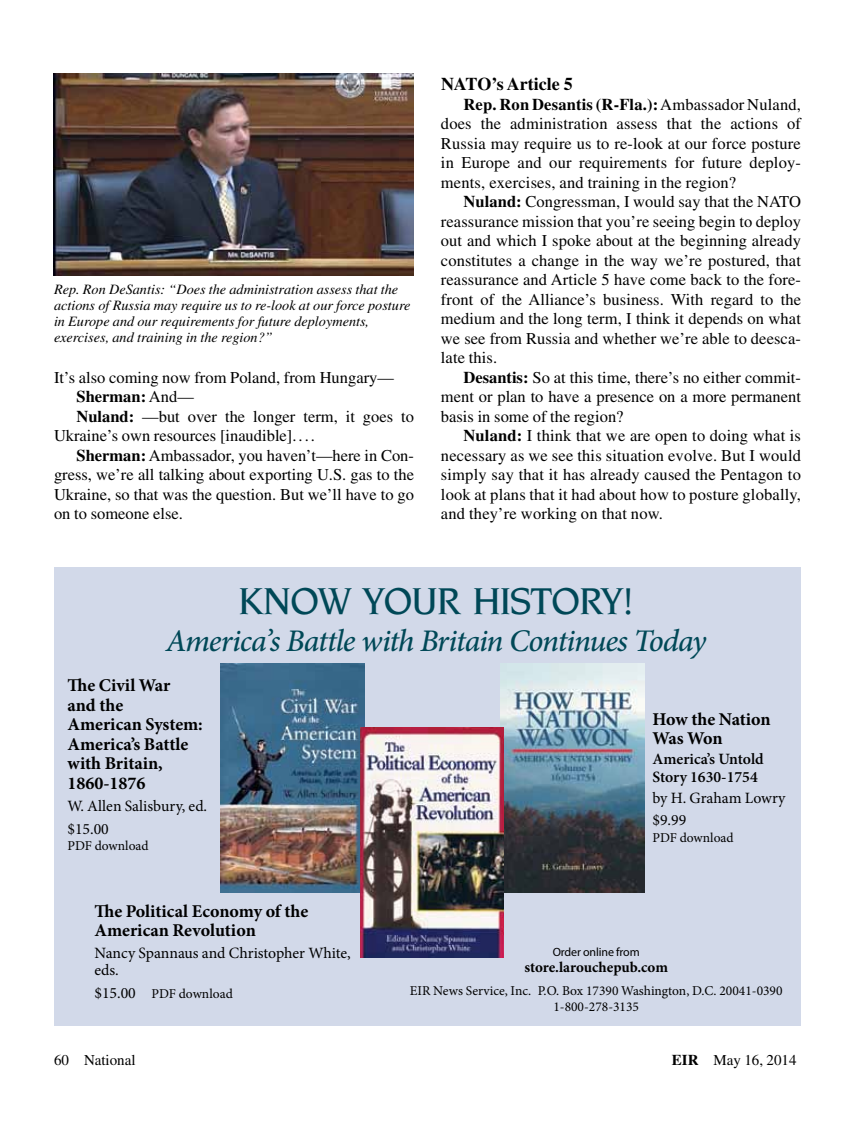
<style>
.page{position:relative;width:864px;height:1134px;background:#fff}
.page>*{position:absolute;margin:0;border:0;box-sizing:border-box;transform-origin:0 0}
.t1{font:500 40.5px "Novarese";letter-spacing:-.04em;color:#004857}
.t2{font:italic 500 31.5px "Minion Pro";letter-spacing:-.03em;color:#004857}
.t3{font:700 18px/19.5px "Minion Pro";color:#000}
.t4{font:700 18px "Times";color:#000}
.t5{font:16.5px/19.5px "Times";color:#000;text-align:justify}
.t6{font:700 16.5px "Times";color:#000}
.t7{font:15.75px/22.5px "Minion Pro";color:#000}
.t8{font:600 15.75px/18px "Minion Pro";color:#000}
.t9{font:15px "Times";color:#000}
.t10{font:700 15px "Minion Pro";letter-spacing:-.005em;color:#000}
.t11{font:italic 14.25px/15.8px "Times";color:#000}
.t12{font:13.5px/16.5px "Minion Pro";color:#000;text-align:center}
.t13{font:12px "Myriad Pro";letter-spacing:-.01em;color:#000}
.s1{font-weight:400}
.s2{font-weight:700}
.s3{font-size:15.75px}
</style>
<div class="page">
<img style="left:54px;top:74px;width:360px;height:202px">
<div style="left:54px;top:567px;width:747px;height:459px;background:#d2d9e9"></div>
<img style="left:221px;top:663px;width:144px;height:230px">
<img style="left:500px;top:663px;width:144px;height:230px">
<img style="left:360px;top:728px;width:144px;height:229px">
<p class="t11" style="left:54px;top:282px;width:358px">Rep. Ron DeSantis: “Does the administration assess that the actions of Russia may require us to re-look at our force posture in Europe and our requirements for future deployments, exercises, and training in the region?”</p>
<p class="t5" style="left:54px;top:367px;width:341px">It’s also coming now from Poland, from Hungary—</p>
<p class="t6" style="left:77px;top:387px;width:119px">Sherman: <span class="s1">And—</span></p>
<p class="t5" style="left:77px;top:406px;width:339px"><span class="s2">Nuland:</span> —but over the longer term, it goes to</p>
<p class="t5" style="left:54px;top:426px;width:263px">Ukraine’s own resources [inaudible]. . . .</p>
<p class="t5" style="left:77px;top:445px;width:339px"><span class="s2">Sherman:</span> Ambassador, you haven’t—here in Con-</p>
<p class="t5" style="left:54px;top:465px;width:362px">gress, we’re all talking about exporting U.S. gas to the</p>
<p class="t5" style="left:54px;top:484px;width:362px">Ukraine, so that was the question. But we’ll have to go</p>
<p class="t5" style="left:54px;top:504px;width:130px">on to someone else.</p>
<p class="t4" style="left:441px;top:73px;width:133px">NATO’s Article 5</p>
<p class="t5" style="left:441px;top:94px;width:362px;text-indent:23px"><span class="s2">Rep. Ron Desantis (R-Fla.):</span> Ambassador Nuland, does the administration assess that the actions of Russia may require us to re-look at our force posture in Europe and our requirements for future deploy&shy;ments, exercises, and training in the region?</p>
<p class="t5" style="left:441px;top:192px;width:362px;text-indent:23px"><span class="s2">Nuland:</span> Congressman, I would say that the NATO reassurance mission that you’re seeing begin to deploy out and which I spoke about at the beginning already constitutes a change in the way we’re postured, that reassurance and Article 5 have come back to the fore&shy;front of the Alliance’s business. With regard to the medium and the long term, I think it depends on what we see from Russia and whether we’re able to deesca&shy;late this.</p>
<p class="t5" style="left:441px;top:367px;width:362px;text-indent:23px"><span class="s2">Desantis:</span> So at this time, there’s no either commit&shy;ment or plan to have a presence on a more permanent basis in some of the region?</p>
<p class="t5" style="left:441px;top:426px;width:362px;text-indent:23px"><span class="s2">Nuland:</span> I think that we are open to doing what is necessary as we see this situation evolve. But I would simply say that it has already caused the Pentagon to look at plans that it had about how to posture globally, and they’re working on that now.</p>
<h1 class="t1" style="left:237px;top:578px;width:400px">KNOW YOUR HISTORY!</h1>
<h2 class="t2" style="left:166px;top:619px;width:542px">America’s Battle with Britain Continues Today</h2>
<p class="t3" style="left:67px;top:676px;width:137px">The Civil War and the<br>American System:<br>America’s Battle with Britain,<br>1860-1876</p>
<p class="t7" style="left:67px;top:795px;width:141px">W. Allen Salisbury, ed. $15.00</p>
<p class="t12" style="left:67px;top:838px;width:83px">PDF download</p>
<p class="t3" style="left:652px;top:709px;width:120px">How the Nation<br>Was Won</p>
<p class="t8" style="left:652px;top:750px;width:113px">America’s Untold<br>Story 1630-1754</p>
<p class="t7" style="left:652px;top:787px;width:135px">by H. Graham Lowry $9.99</p>
<p class="t12" style="left:652px;top:829px;width:83px">PDF download</p>
<p class="t3" style="left:94px;top:901px;width:215px">The Political Economy of the<br>American Revolution</p>
<p class="t7" style="left:94px;top:944px;width:258px;line-height:17.2px">Nancy Spannaus and Christopher White, eds.</p>
<p class="t12" style="left:94px;top:985px;width:140px"><span class="s3">$15.00</span> PDF download</p>
<p class="t13" style="left:553px;top:944px;width:88px">Order online from</p>
<p class="t10" style="left:524px;top:957px;width:145px">store.larouchepub.com</p>
<p class="t12" style="left:410px;top:982px;width:374px">EIR News Service, Inc. P.O. Box 17390 Washington, D.C. 20041-0390<br>1-800-278-3135</p>
<p class="t9" style="left:54px;top:1052px;width:83px">60 National</p>
<p class="t9" style="left:672px;top:1052px;width:126px"><span class="s2">EIR</span> May 16, 2014</p>
</div>
